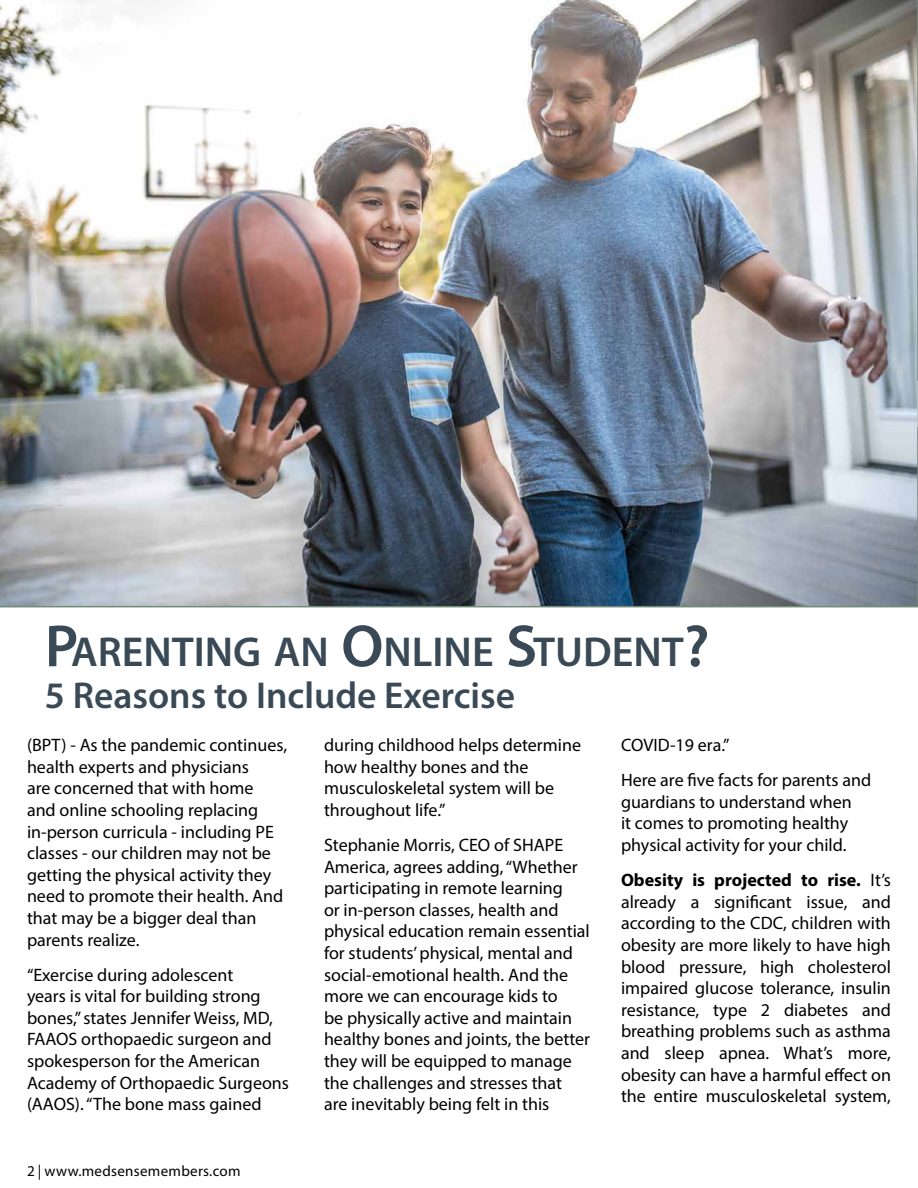
<style>
.page{position:relative;width:918px;height:1188px;background:#fff}
.page>*{position:absolute;margin:0;border:0;box-sizing:border-box;transform-origin:0 0}
.t1{font:600 42px "Myriad Pro";color:#394a56}
.t2{font:600 37.5px "Myriad Pro";color:#394a56}
.t3{font:18px/21.6px "Myriad Pro";color:#000}
.t4{font:15px "Myriad Pro";letter-spacing:.02em;color:#000}
.s1{font-size:60px}
.s2{font-weight:700}
</style>
<div class="page">
<img style="left:0;top:0;width:918px;height:607px">
<hr style="left:917px;top:381px;width:1px;height:46px;background:#fff">
<h1 class="t1" style="left:45px;top:625px;width:666px"><span class="s1">P</span>ARENTING AN <span class="s1">O</span>NLINE <span class="s1">S</span>TUDENT<span class="s1">?</span></h1>
<h2 class="t2" style="left:45px;top:672px;width:472px">5 Reasons to Include Exercise</h2>
<p class="t3" style="left:27px;top:734px;width:262px">(BPT) - As the pandemic continues, health experts and physicians<br>are concerned that with home<br>and online schooling replacing in-person curricula - including PE classes - our children may not be getting the physical activity they need to promote their health. And that may be a bigger deal than parents realize.</p>
<p class="t3" style="left:27px;top:964px;width:264px">“Exercise during adolescent<br>years is vital for building strong bones,” states Jennifer Weiss, MD,<br>FAAOS orthopaedic surgeon and spokesperson for the American<br>Academy of Orthopaedic Surgeons (AAOS). “The bone mass gained</p>
<p class="t4" style="left:27px;top:1162px;width:215px">2 | www.medsensemembers.com</p>
<p class="t3" style="left:324px;top:734px;width:259px">during childhood helps determine how healthy bones and the musculoskeletal system will be throughout life.”</p>
<p class="t3" style="left:324px;top:834px;width:268px">Stephanie Morris, CEO of SHAPE America, agrees adding, “Whether participating in remote learning<br>or in-person classes, health and physical education remain essential for students’ physical, mental and social-emotional health. And the more we can encourage kids to<br>be physically active and maintain healthy bones and joints, the better they will be equipped to manage the challenges and stresses that<br>are inevitably being felt in this</p>
<p class="t3" style="left:621px;top:727px;width:252px;line-height:35.1px">COVID-19 era.”<br>Here are five facts for parents and</p>
<p class="t3" style="left:621px;top:791px;width:232px">guardians to understand when it comes to promoting healthy physical activity for your child.</p>
<p class="t3" style="left:621px;top:869px;width:272px;text-align:justify"><span class="s2">Obesity is projected to rise.</span> It’s already a significant issue, and according to the CDC, children with obesity are more likely to have high blood pressure, high cholesterol impaired glucose tolerance, insulin resistance, type 2 diabetes and breathing problems such as asthma and sleep apnea. What’s more, obesity can have a harmful effect on the entire musculoskeletal system,</p>
</div>
